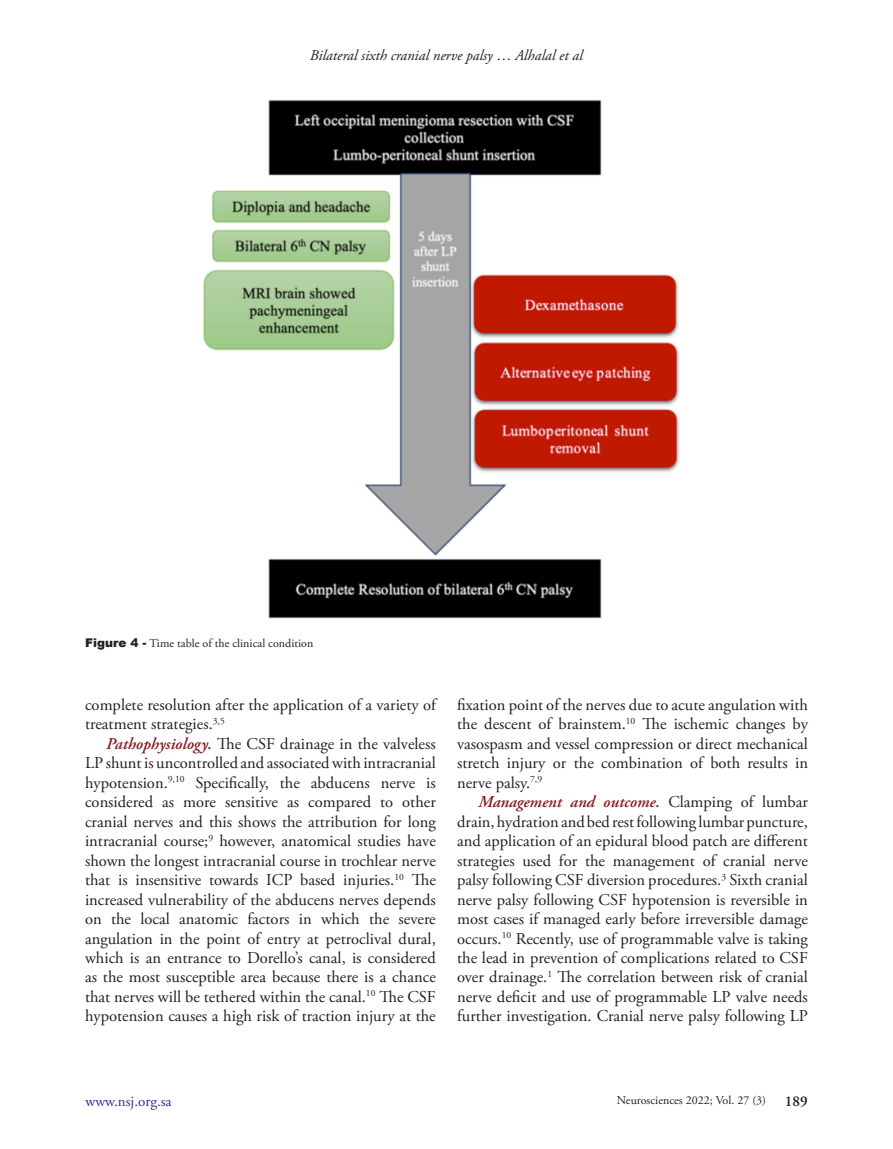
<style>
.page{position:relative;width:893px;height:1149px;background:#fff}
.page>*{position:absolute;margin:0;border:0;box-sizing:border-box;transform-origin:0 0}
.t1{font:16.5px/19.5px "Adobe Garamond Pro";color:#231f20;text-align:justify}
.t2{font:italic 15px "Adobe Garamond Pro";color:#231f20}
.t3{font:15px "Adobe Garamond Pro";color:#2e3092}
.t4{font:600 15px "Adobe Garamond Pro";color:#231f20}
.t5{font:12px "Adobe Garamond Pro";color:#231f20}
.s1{font-style:normal}
.s2{font-family:"Arial";font-weight:900}
.s3{font-weight:600;font-style:italic;color:#851b1e}
</style>
<div class="page">
<img style="left:203px;top:100px;width:477px;height:519px">
<p class="t2" style="left:310px;top:46px;width:274px">Bilateral sixth cranial nerve palsy <span class="s1">…</span> Alhalal et al</p>
<p class="t5" style="left:85px;top:635px;width:230px"><span class="s2">Figure 4 -</span> Time table of the clinical condition</p>
<p class="t1" style="left:85px;top:695px;width:352px">complete resolution after the application of a variety of treatment strategies.<sup>3,5</sup></p>
<p class="t1" style="left:85px;top:734px;width:352px;text-indent:21px"><span class="s3">Pathophysiology.</span> The CSF drainage in the valveless LP shunt is uncontrolled and associated with intracranial hypotension.<sup>9,10</sup> Specifically, the abducens nerve is considered as more sensitive as compared to other cranial nerves and this shows the attribution for long intracranial course;<sup>9</sup> however, anatomical studies have shown the longest intracranial course in trochlear nerve that is insensitive towards ICP based injuries.<sup>10</sup> The increased vulnerability of the abducens nerves depends on the local anatomic factors in which the severe angulation in the point of entry at petroclival dural, which is an entrance to Dorello’s canal, is considered as the most susceptible area because there is a chance that nerves will be tethered within the canal.<sup>10</sup> The CSF hypotension causes a high risk of traction injury at the</p>
<p class="t1" style="left:457px;top:695px;width:352px">fixation point of the nerves due to acute angulation with the descent of brainstem.<sup>10</sup> The ischemic changes by vasospasm and vessel compression or direct mechanical stretch injury or the combination of both results in nerve palsy.<sup>7,9</sup></p>
<p class="t1" style="left:457px;top:792px;width:352px;text-indent:21px"><span class="s3">Management and outcome.</span> Clamping of lumbar drain, hydration and bed rest following lumbar puncture, and application of an epidural blood patch are different strategies used for the management of cranial nerve palsy following CSF diversion procedures.<sup>3</sup> Sixth cranial nerve palsy following CSF hypotension is reversible in most cases if managed early before irreversible damage occurs.<sup>10</sup> Recently, use of programmable valve is taking the lead in prevention of complications related to CSF over drainage.<sup>1</sup> The correlation between risk of cranial nerve deficit and use of programmable LP valve needs further investigation. Cranial nerve palsy following LP</p>
<p class="t3" style="left:86px;top:1091px;width:88px">www.nsj.org.sa</p>
<p class="t5" style="left:617px;top:1092px;width:149px">Neurosciences 2022; Vol. 27 (3)</p>
<p class="t4" style="left:785px;top:1092px;width:24px">189</p>
</div>
